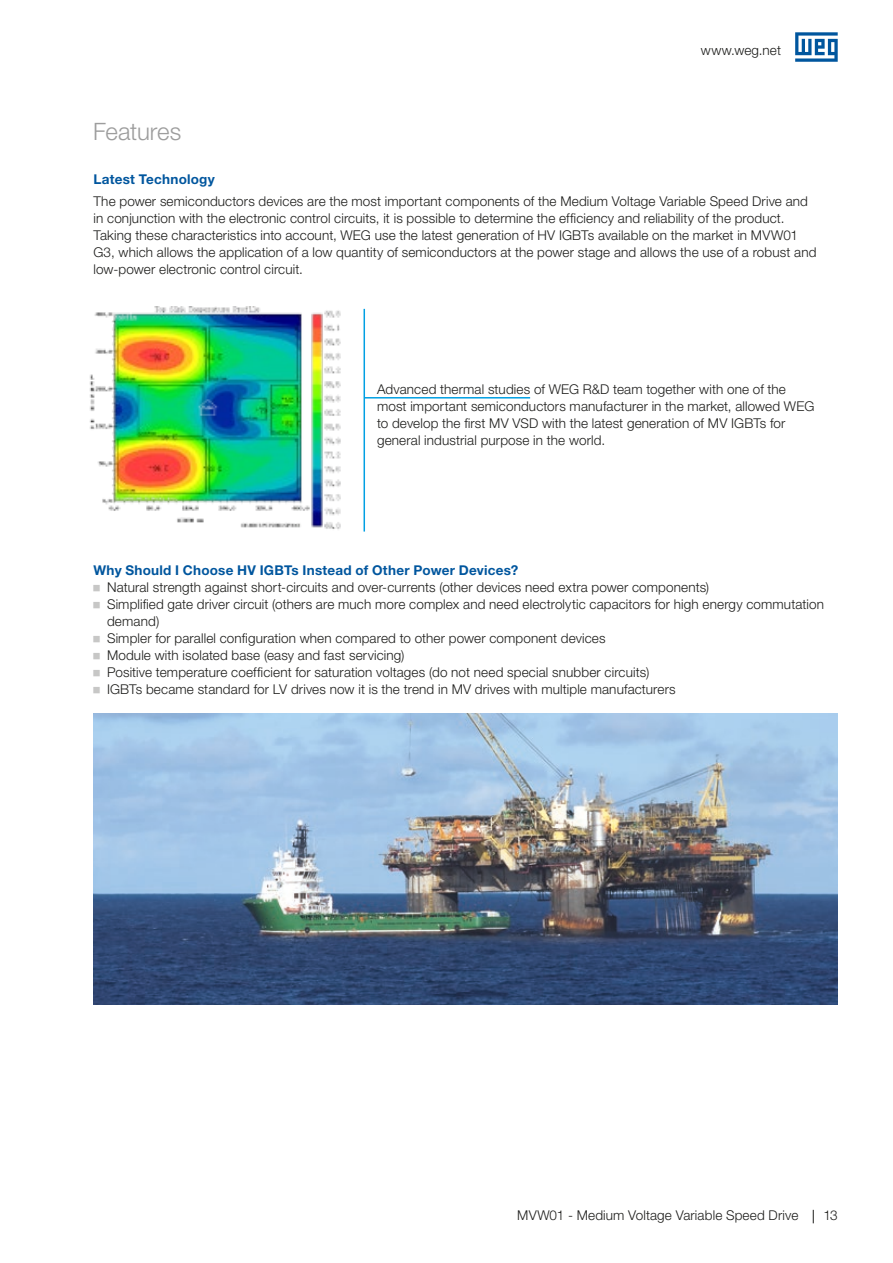
<style>
.page{position:relative;width:893px;height:1263px;background:#fff}
.page>*{position:absolute;margin:0;border:0;box-sizing:border-box;transform-origin:0 0}
.t1{font:300 24px "Helvetica Neue LT Pro";letter-spacing:-.01em;color:#9d9d9d}
.t2{font:300 13.5px/17px "Helvetica Neue LT Pro";letter-spacing:.01em;color:#1d1d1b}
.t3{font:700 13.5px "Helvetica Neue LT Pro";letter-spacing:.015em;color:#00569e}
</style>
<div class="page">
<img style="left:94px;top:713px;width:744px;height:291px">
<svg style="left:795px;top:32px;width:43px;height:30px"></svg>
<svg style="left:813px;top:1210px;width:1px;height:13px"></svg>
<img style="left:89px;top:307px;width:252px;height:222px">
<hr style="left:364px;top:397px;width:166px;height:1px;background:#009fe3">
<hr style="left:364px;top:309px;width:1px;height:222px;background:#009fe3">
<h1 class="t1" style="left:93px;top:117px;width:90px">Features</h1>
<p class="t2" style="left:701px;top:42px;width:82px">www.weg.net</p>
<p class="t3" style="left:94px;top:171px;width:123px">Latest Technology</p>
<p class="t2" style="left:94px;top:192px;width:724px">The power semiconductors devices are the most important components of the Medium Voltage Variable Speed Drive and in conjunction with the electronic control circuits, it is possible to determine the efficiency and reliability of the product.<br>Taking these characteristics into account, WEG use the latest generation of HV IGBTs available on the market in MVW01<br>G3, which allows the application of a low quantity of semiconductors at the power stage and allows the use of a robust and low-power electronic control circuit.</p>
<p class="t2" style="left:377px;top:380px;width:439px">Advanced thermal studies of WEG R&amp;D team together with one of the most important semiconductors manufacturer in the market, allowed WEG to develop the first MV VSD with the latest generation of MV IGBTs for general industrial purpose in the world.</p>
<p class="t3" style="left:94px;top:562px;width:426px">Why Should I Choose HV IGBTs Instead of Other Power Devices?</p>
<p class="t2" style="left:107px;top:579px;width:718px">Natural strength against short-circuits and over-currents (other devices need extra power components)<br>Simplified gate driver circuit (others are much more complex and need electrolytic capacitors for high energy commutation demand)<br>Simpler for parallel configuration when compared to other power component devices<br>Module with isolated base (easy and fast servicing)<br>Positive temperature coefficient for saturation voltages (do not need special snubber circuits)<br>IGBTs became standard for LV drives now it is the trend in MV drives with multiple manufacturers</p>
<p class="t2" style="left:517px;top:1207px;width:283px">MVW01 - Medium Voltage Variable Speed Drive</p>
<p class="t2" style="left:823px;top:1207px;width:16px">13</p>
</div>
